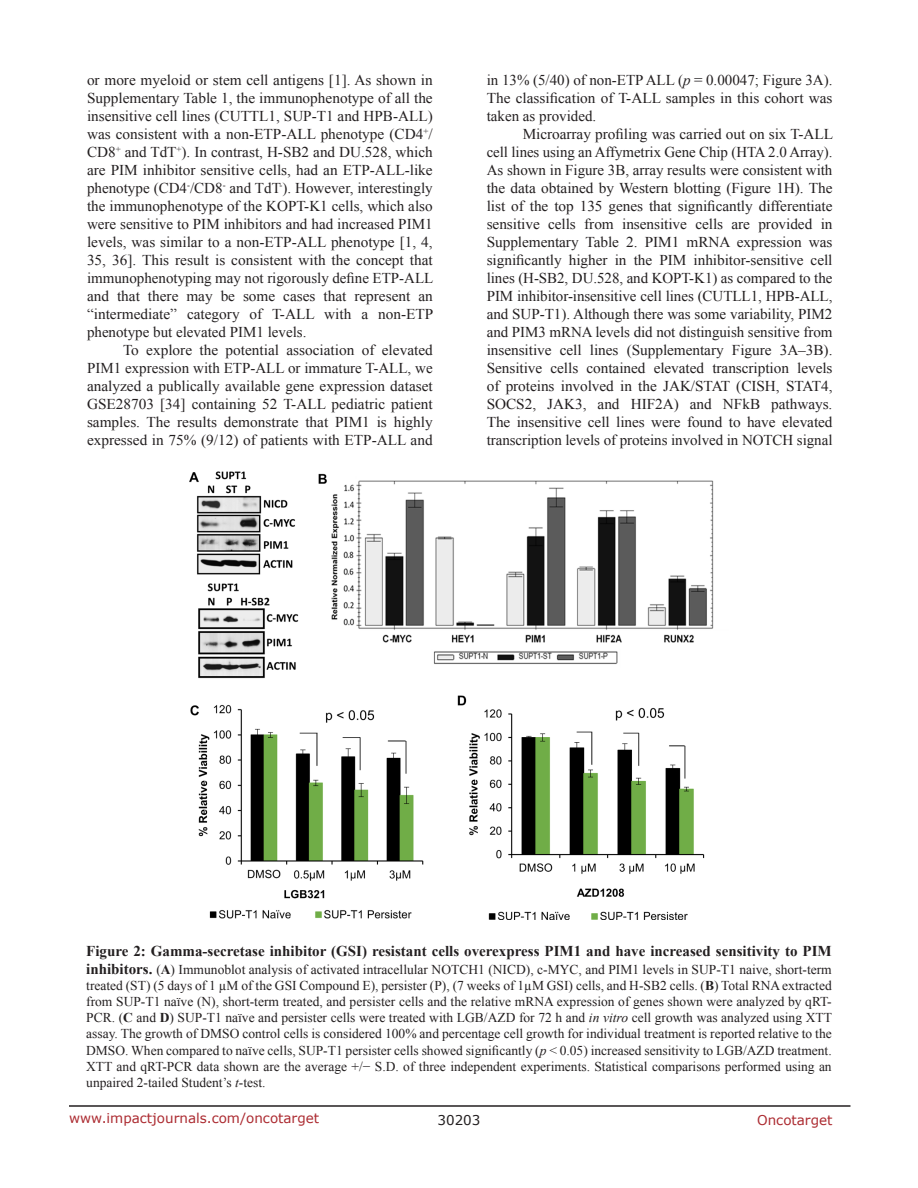
<style>
.page{position:relative;width:918px;height:1188px;background:#fff}
.page>*{position:absolute;margin:0;border:0;box-sizing:border-box;transform-origin:0 0}
.BodyText{font:15px/18px "Times New Roman";color:#231f20;text-align:justify}
.FigureText{font:700 15px "Times New Roman";color:#231f20}
.FigureText-2{font:13.5px/16.2px "Times New Roman";color:#231f20;text-align:justify}
.t1{font:13.5px "Verdana";color:#ac2b31}
.t2{font:13.5px "Verdana";color:#231f20}
.s1{font-style:italic}
.s2{font-weight:700;font-size:15px}
.s3{font-weight:700}
</style>
<div class="page">
<hr style="left:69px;top:1105px;width:781px;height:2px;background:#231f20">
<img style="left:190px;top:472px;width:524px;height:447px">
<p class="BodyText" style="left:87px;top:71px;width:348px">or more myeloid or stem cell antigens [1]. As shown in Supplementary Table 1, the immunophenotype of all the insensitive cell lines (CUTTL1, SUP-T1 and HPB-ALL) was consistent with a non-ETP-ALL phenotype (CD4<sup>+</sup>/ CD8<sup>+</sup> and TdT<sup>+</sup>). In contrast, H-SB2 and DU.528, which are PIM inhibitor sensitive cells, had an ETP-ALL-like phenotype (CD4<sup>-</sup>/CD8<sup>-</sup> and TdT<sup>-</sup>). However, interestingly the immunophenotype of the KOPT-K1 cells, which also were sensitive to PIM inhibitors and had increased PIM1 levels, was similar to a non-ETP-ALL phenotype [1, 4, 35, 36]. This result is consistent with the concept that immunophenotyping may not rigorously define ETP-ALL and that there may be some cases that represent an “intermediate” category of T-ALL with a non-ETP phenotype but elevated PIM1 levels.</p>
<p class="BodyText" style="left:87px;top:341px;width:347px;text-indent:36px">To explore the potential association of elevated PIM1 expression with ETP-ALL or immature T-ALL, we analyzed a publically available gene expression dataset GSE28703 [34] containing 52 T-ALL pediatric patient samples. The results demonstrate that PIM1 is highly expressed in 75% (9/12) of patients with ETP-ALL and</p>
<p class="BodyText" style="left:487px;top:71px;width:347px">in 13% (5/40) of non-ETP ALL (<span class="s1">p</span> = 0.00047; Figure 3A).<br>The classification of T-ALL samples in this cohort was taken as provided.</p>
<p class="BodyText" style="left:487px;top:125px;width:348px;text-indent:36px">Microarray profiling was carried out on six T-ALL cell lines using an Affymetrix Gene Chip (HTA 2.0 Array).<br>As shown in Figure 3B, array results were consistent with the data obtained by Western blotting (Figure 1H). The list of the top 135 genes that significantly differentiate sensitive cells from insensitive cells are provided in Supplementary Table 2. PIM1 mRNA expression was significantly higher in the PIM inhibitor-sensitive cell lines (H-SB2, DU.528, and KOPT-K1) as compared to the PIM inhibitor-insensitive cell lines (CUTLL1, HPB-ALL, and SUP-T1). Although there was some variability, PIM2 and PIM3 mRNA levels did not distinguish sensitive from insensitive cell lines (Supplementary Figure 3A–3B).<br>Sensitive cells contained elevated transcription levels of proteins involved in the JAK/STAT (CISH, STAT4, SOCS2, JAK3, and HIF2A) and NFkB pathways.<br>The insensitive cell lines were found to have elevated transcription levels of proteins involved in NOTCH signal</p>
<p class="FigureText" style="left:86px;top:940px;width:747px">Figure 2: Gamma-secretase inhibitor (GSI) resistant cells overexpress PIM1 and have increased sensitivity to PIM</p>
<p class="FigureText-2" style="left:86px;top:961px;width:747px"><span class="s2">inhibitors.</span> (<span class="s3">A</span>) Immunoblot analysis of activated intracellular NOTCH1 (NICD), c-MYC, and PIM1 levels in SUP-T1 naive, short-term treated (ST) (5 days of 1 µM of the GSI Compound E), persister (P), (7 weeks of 1µM GSI) cells, and H-SB2 cells. (<span class="s3">B</span>) Total RNA extracted from SUP-T1 naïve (N), short-term treated, and persister cells and the relative mRNA expression of genes shown were analyzed by qRT-PCR. (<span class="s3">C</span> and <span class="s3">D</span>) SUP-T1 naïve and persister cells were treated with LGB/AZD for 72 h and <span class="s1">in vitro</span> cell growth was analyzed using XTT assay. The growth of DMSO control cells is considered 100% and percentage cell growth for individual treatment is reported relative to the DMSO. When compared to naïve cells, SUP-T1 persister cells showed significantly (<span class="s1">p</span> &lt; 0.05) increased sensitivity to LGB/AZD treatment.<br>XTT and qRT-PCR data shown are the average +/− S.D. of three independent experiments. Statistical comparisons performed using an unpaired 2-tailed Student’s <span class="s1">t</span>-test.</p>
<p class="t1" style="left:69px;top:1109px;width:252px">www.impactjournals.com/oncotarget</p>
<p class="t2" style="left:438px;top:1111px;width:44px">30203</p>
<p class="t1" style="left:757px;top:1111px;width:77px">Oncotarget</p>
</div>
